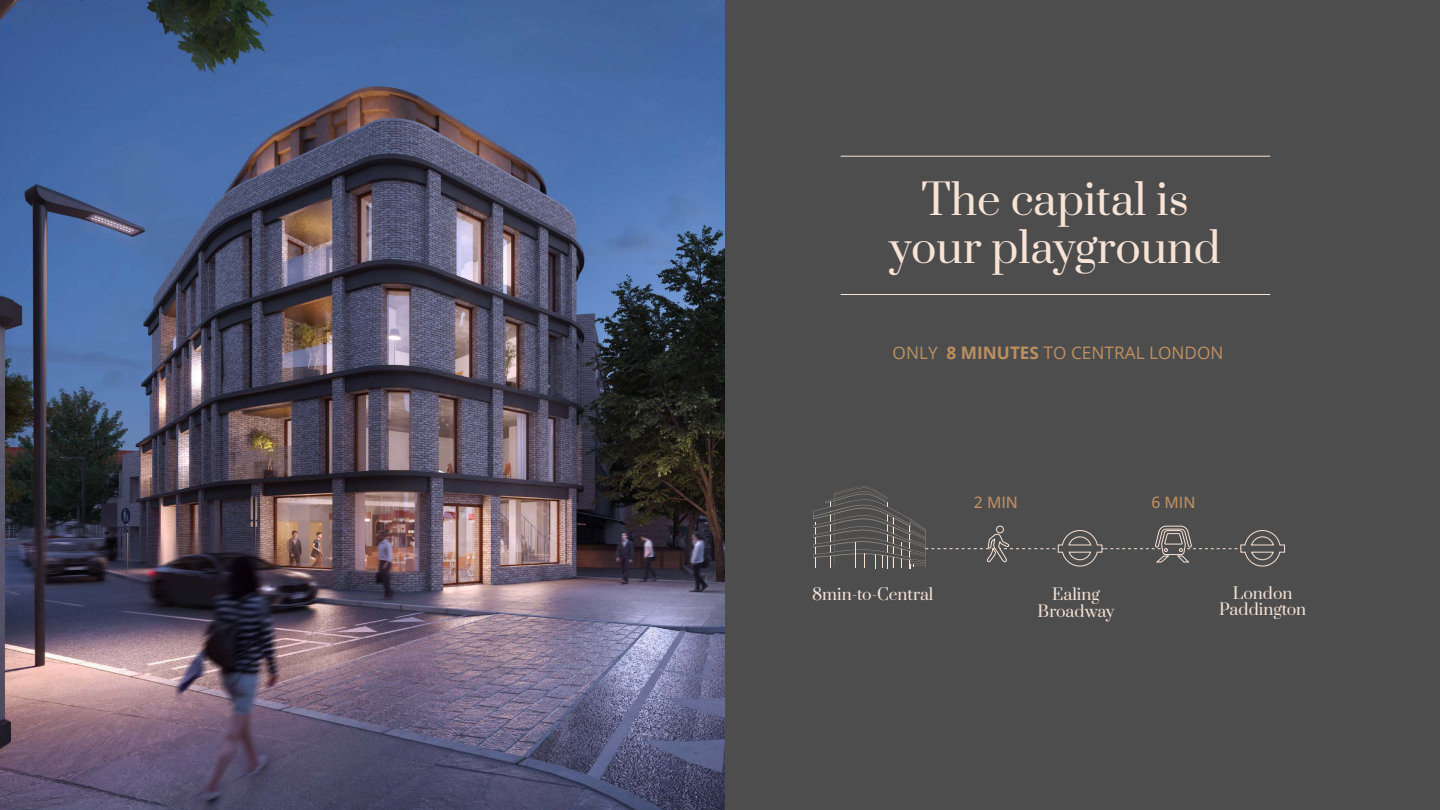
<style>
.page{position:relative;width:1440px;height:810px;background:#4d4d4d}
.page>*{position:absolute;margin:0;border:0;box-sizing:border-box;transform-origin:0 0}
.t1{font:42px/48px "Prata";color:#f7e3d6;text-align:center}
.t2{font:17.25px "Open Sans";color:#bd8f61}
.t3{font:15.75px "Prata";color:#f7e3d6}
.t4{font:500 15.75px "Open Sans";color:#bd8f61}
.s1{font-weight:700}
</style>
<div class="page">
<img style="left:0;top:0;width:724px;height:810px">
<hr style="left:841px;top:156px;width:429px;height:1px;background:#f7e3d6">
<hr style="left:841px;top:294px;width:429px;height:1px;background:#f7e3d6">
<svg style="left:813px;top:486px;width:472px;height:82px"></svg>
<div style="left:997px;top:526px;width:6px;height:7px;background:#4d4d4d;border-radius:50%"></div>
<div style="left:996px;top:526px;width:8px;height:7px;border:1px solid #f7e3d6;border-radius:50%"></div>
<h1 class="t1" style="left:889px;top:174px;width:333px">The capital is your playground</h1>
<p class="t2" style="left:893px;top:341px;width:47px">ONLY</p>
<p class="t2" style="left:947px;top:341px;width:278px"><span class="s1">8 MINUTES</span> TO CENTRAL LONDON</p>
<p class="t3" style="left:812px;top:581px;width:123px">8min-to-Central</p>
<p class="t4" style="left:974px;top:492px;width:46px">2 MIN</p>
<p class="t4" style="left:1151px;top:492px;width:46px">6 MIN</p>
<p class="t3" style="left:1052px;top:581px;width:49px">Ealing</p>
<p class="t3" style="left:1038px;top:598px;width:78px">Broadway</p>
<p class="t3" style="left:1233px;top:580px;width:61px">London</p>
<p class="t3" style="left:1219px;top:596px;width:89px">Paddington</p>
</div>
